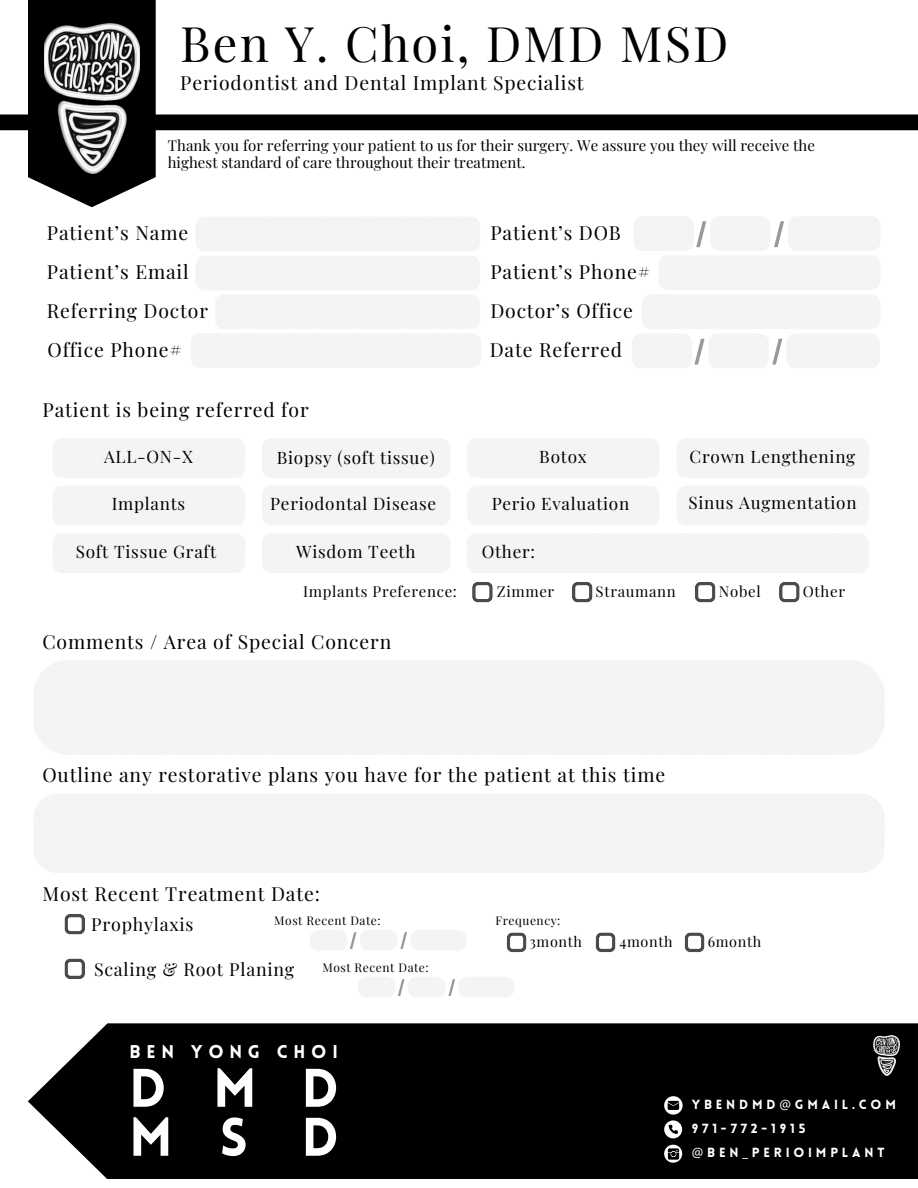
<style>
.page{position:relative;width:918px;height:1188px;background:#fff}
.page>*{position:absolute;margin:0;border:0;box-sizing:border-box;transform-origin:0 0}
.t1{font:900 53.1px "Lovelo";color:#fff}
.t2{font:48.75px "Playfair Display";letter-spacing:.045em;color:#000}
.t3{font:19.35px "Playfair Display";letter-spacing:.045em;color:#000}
.t4{font:900 18.15px "Lovelo";letter-spacing:.32em;color:#fff}
.t5{font:17.85px "Playfair Display";letter-spacing:.045em;color:#000}
.t6{font:17.1px "Playfair Display";letter-spacing:.045em;color:#000}
.t7{font:15px/16.8px "Playfair Display";letter-spacing:.005em;color:#000}
.t8{font:15px "Playfair Display";letter-spacing:.045em;color:#000}
.t9{font:14.4px "Playfair Display";letter-spacing:.045em;color:#000}
.t10{font:900 12.9px "Lovelo";letter-spacing:.295em;color:#fff}
.t11{font:12px "Playfair Display";letter-spacing:.045em;color:#000}
.s1{font-family:"Noto Sans";font-weight:400}
</style>
<div class="page">
<svg style="left:0;top:0;width:918px;height:207px"></svg>
<img style="left:45px;top:24px;width:94px;height:149px">
<div style="left:28px;top:1023px;width:890px;height:156px;background:#000"></div>
<img style="left:874px;top:1036px;width:26px;height:39px">
<svg style="left:664px;top:1096px;width:18px;height:18px"></svg>
<svg style="left:664px;top:1120px;width:18px;height:18px"></svg>
<svg style="left:664px;top:1145px;width:18px;height:18px"></svg>
<svg style="left:572px;top:582px;width:20px;height:20px"></svg>
<svg style="left:695px;top:582px;width:20px;height:20px"></svg>
<svg style="left:779px;top:582px;width:20px;height:20px"></svg>
<svg style="left:53px;top:439px;width:192px;height:134px"></svg>
<svg style="left:262px;top:439px;width:188px;height:134px"></svg>
<svg style="left:467px;top:439px;width:402px;height:134px"></svg>
<svg style="left:472px;top:582px;width:20px;height:20px"></svg>
<div style="left:34px;top:660px;width:850px;height:95px;background:#f4f4f4"></div>
<div style="left:34px;top:794px;width:850px;height:79px;background:#f4f4f4"></div>
<svg style="left:65px;top:914px;width:20px;height:20px"></svg>
<svg style="left:65px;top:959px;width:20px;height:20px"></svg>
<svg style="left:507px;top:932px;width:19px;height:20px"></svg>
<svg style="left:685px;top:932px;width:19px;height:20px"></svg>
<svg style="left:596px;top:932px;width:19px;height:20px"></svg>
<svg style="left:310px;top:930px;width:156px;height:20px"></svg>
<svg style="left:358px;top:977px;width:156px;height:20px"></svg>
<svg style="left:191px;top:217px;width:290px;height:151px"></svg>
<svg style="left:632px;top:217px;width:248px;height:151px"></svg>
<h5 class="t2" style="left:180px;top:9px;width:550px">Ben Y. Choi, DMD MSD</h5>
<p class="t3" style="left:180px;top:69px;width:405px">Periodontist and Dental Implant Specialist</p>
<p class="t7" style="left:168px;top:137px;width:649px">Thank you for referring your patient to us for their surgery. We assure you they will receive the highest standard of care throughout their treatment.</p>
<p class="t3" style="left:47px;top:219px;width:143px">Patient’s Name</p>
<h5 class="t3" style="left:490px;top:219px;width:132px">Patient’s DOB</h5>
<h5 class="t3" style="left:47px;top:258px;width:143px">Patient’s Email</h5>
<p class="t3" style="left:490px;top:258px;width:161px">Patient’s Phone#</p>
<h5 class="t3" style="left:47px;top:297px;width:163px">Referring Doctor</h5>
<p class="t3" style="left:490px;top:297px;width:144px">Doctor’s Office</p>
<h5 class="t3" style="left:47px;top:336px;width:136px">Office Phone#</h5>
<p class="t3" style="left:490px;top:336px;width:134px">Date Referred</p>
<p class="t3" style="left:43px;top:396px;width:268px">Patient is being referred for</p>
<p class="t6" style="left:690px;top:445px;width:167px">Crown Lengthening</p>
<h3 class="t6" style="left:277px;top:446px;width:159px">Biopsy (soft tissue)</h3>
<h3 class="t6" style="left:104px;top:445px;width:90px">ALL-ON-X</h3>
<p class="t6" style="left:112px;top:492px;width:75px">Implants</p>
<p class="t6" style="left:270px;top:491px;width:168px">Periodontal Disease</p>
<h3 class="t6" style="left:688px;top:491px;width:170px">Sinus Augmentation</h3>
<p class="t6" style="left:539px;top:445px;width:49px">Botox</p>
<p class="t6" style="left:492px;top:492px;width:139px">Perio Evaluation</p>
<p class="t6" style="left:76px;top:539px;width:142px">Soft Tissue Graft</p>
<p class="t6" style="left:296px;top:540px;width:121px">Wisdom Teeth</p>
<h3 class="t6" style="left:482px;top:539px;width:55px">Other:</h3>
<h3 class="t8" style="left:303px;top:580px;width:155px">Implants Preference:</h3>
<p class="t7" style="left:497px;top:582px;width:59px">Zimmer</p>
<h3 class="t3" style="left:42px;top:628px;width:350px">Comments / Area of Special Concern</h3>
<p class="t8" style="left:596px;top:580px;width:82px">Straumann</p>
<h3 class="t7" style="left:719px;top:582px;width:43px">Nobel</h3>
<p class="t7" style="left:803px;top:582px;width:44px">Other</p>
<p class="t3" style="left:42px;top:762px;width:624px">Outline any restorative plans you have for the patient at this time</p>
<p class="t3" style="left:42px;top:880px;width:279px">Most Recent Treatment Date:</p>
<p class="t5" style="left:91px;top:912px;width:104px">Prophylaxis</p>
<p class="t5" style="left:94px;top:956px;width:202px">Scaling &amp; Root Planing</p>
<h4 class="t11" style="left:274px;top:912px;width:108px">Most Recent Date:</h4>
<p class="t11" style="left:322px;top:959px;width:108px">Most Recent Date:</p>
<h5 class="t4" style="left:130px;top:1044px;width:210px">BEN YONG CHOI</h5>
<p class="t1" style="left:129px;top:1067px;width:39px">D</p>
<h5 class="t1" style="left:213px;top:1067px;width:127px">M D</h5>
<p class="t1" style="left:129px;top:1116px;width:45px">M</p>
<h5 class="t1" style="left:220px;top:1116px;width:121px">S D</h5>
<p class="t11" style="left:495px;top:912px;width:67px">Frequency:</p>
<h3 class="t9" style="left:529px;top:931px;width:54px">3month</h3>
<p class="t9" style="left:619px;top:931px;width:55px">4month</p>
<h3 class="t9" style="left:708px;top:931px;width:55px">6month</h3>
<h3 class="t10" style="left:692px;top:1099px;width:206px">YBENDMD<span class="s1">@</span>GMAIL.COM</h3>
<p class="t10" style="left:692px;top:1123px;width:115px">971-772-1915</p>
<h6 class="t10" style="left:692px;top:1147px;width:194px"><span class="s1">@</span>BEN<span class="s1">_</span>PERIOIMPLANT</h6>
</div>
